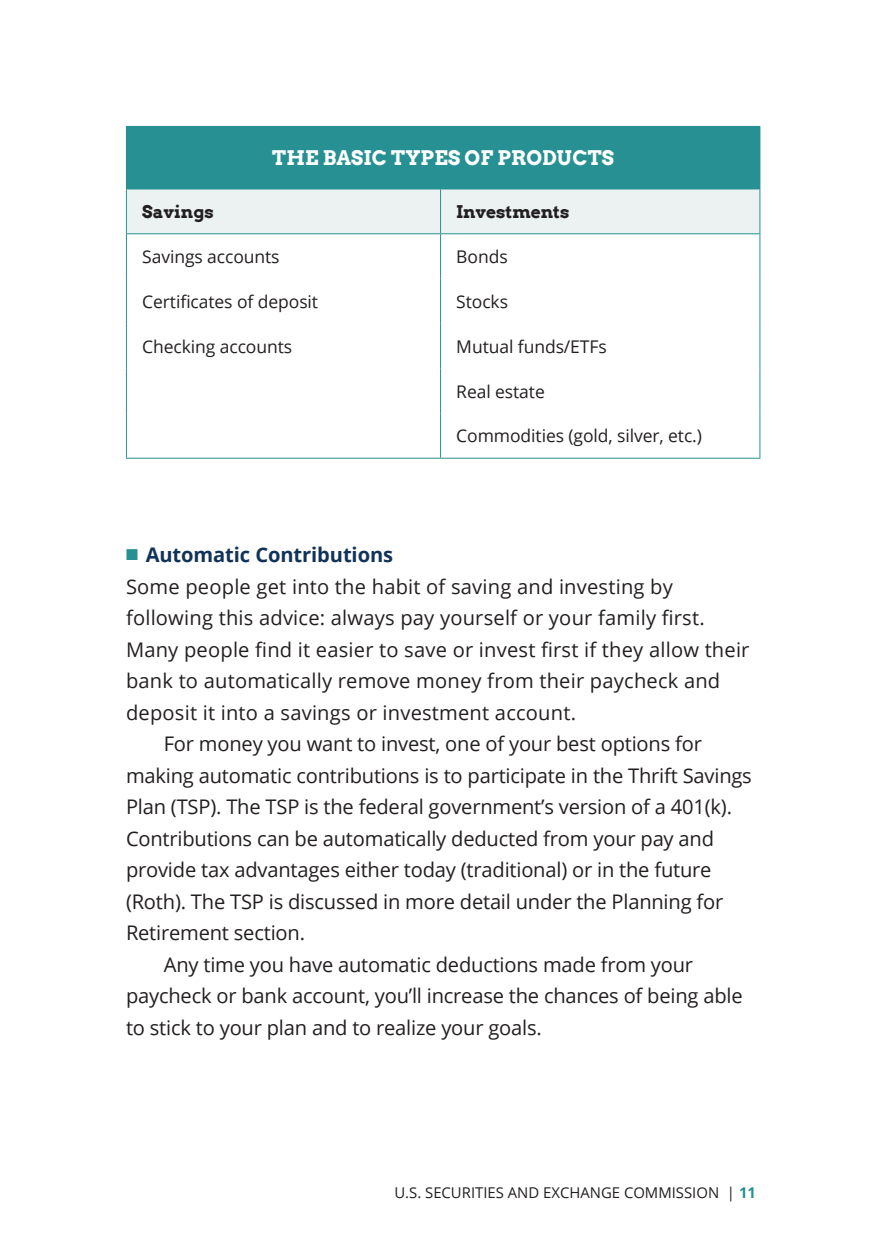
<style>
.page{position:relative;width:882px;height:1260px;background:#fff}
.page>*{position:absolute;margin:0;border:0;box-sizing:border-box;transform-origin:0 0}
.body_text_indented{font:20.12px/31.5px "Open Sans";letter-spacing:-.01em;color:#231f20}
.body_text{font:20.12px/31.5px "Open Sans";letter-spacing:.01em;color:#231f20}
.t1{font:700 20.12px "Open Sans";letter-spacing:-.005em;color:#113359}
.Table_H1{font:700 20.12px "Arvo";letter-spacing:.005em;color:#fff}
.Table_Text__body{font:17.5px "Open Sans";letter-spacing:-.005em;color:#231f20}
.Table_H2{font:700 17.5px "Arvo";letter-spacing:-.005em;color:#231f20}
.t2{font:14.88px "Open Sans";color:#231f20}
.s1{color:#279092}
.s2{font-weight:700;color:#279092}
</style>
<div class="page">
<div style="left:126px;top:126px;width:634px;height:63px;background:#279092"></div>
<div style="left:127px;top:190px;width:633px;height:43px;background:#ecf2f2"></div>
<hr style="left:760px;top:127px;width:1px;height:62px;background:#279092">
<hr style="left:126px;top:189px;width:315px;height:1px;background:#279092">
<hr style="left:441px;top:189px;width:319px;height:1px;background:#279092">
<hr style="left:126px;top:189px;width:1px;height:44px;background:#279092">
<hr style="left:440px;top:189px;width:1px;height:44px;background:#279092">
<hr style="left:760px;top:189px;width:1px;height:44px;background:#279092">
<hr style="left:126px;top:233px;width:315px;height:1px;background:#279092">
<hr style="left:126px;top:234px;width:1px;height:45px;background:#279092">
<hr style="left:441px;top:233px;width:319px;height:1px;background:#279092">
<hr style="left:440px;top:234px;width:1px;height:45px;background:#279092">
<hr style="left:760px;top:234px;width:1px;height:45px;background:#279092">
<hr style="left:126px;top:279px;width:1px;height:45px;background:#279092">
<hr style="left:440px;top:279px;width:1px;height:45px;background:#279092">
<hr style="left:760px;top:279px;width:1px;height:45px;background:#279092">
<hr style="left:126px;top:324px;width:1px;height:44px;background:#279092">
<hr style="left:440px;top:324px;width:1px;height:44px;background:#279092">
<hr style="left:760px;top:324px;width:1px;height:44px;background:#279092">
<hr style="left:126px;top:368px;width:1px;height:45px;background:#279092">
<hr style="left:440px;top:368px;width:1px;height:45px;background:#279092">
<hr style="left:760px;top:368px;width:1px;height:45px;background:#279092">
<hr style="left:126px;top:413px;width:1px;height:45px;background:#279092">
<hr style="left:440px;top:413px;width:1px;height:45px;background:#279092">
<hr style="left:760px;top:413px;width:1px;height:45px;background:#279092">
<hr style="left:126px;top:458px;width:315px;height:1px;background:#279092">
<hr style="left:441px;top:458px;width:319px;height:1px;background:#279092">
<p class="Table_H1" style="left:272px;top:145px;width:343px">THE BASIC TYPES OF PRODUCTS</p>
<p class="Table_H2" style="left:142px;top:201px;width:73px">Savings</p>
<p class="Table_H2" style="left:456px;top:201px;width:115px">Investments</p>
<p class="Table_Text__body" style="left:142px;top:245px;width:139px">Savings accounts</p>
<p class="Table_Text__body" style="left:456px;top:245px;width:53px">Bonds</p>
<p class="Table_Text__body" style="left:142px;top:289px;width:177px">Certificates of deposit</p>
<p class="Table_Text__body" style="left:456px;top:289px;width:53px">Stocks</p>
<p class="Table_Text__body" style="left:142px;top:334px;width:151px">Checking accounts</p>
<p class="Table_Text__body" style="left:456px;top:334px;width:152px">Mutual funds/ETFs</p>
<p class="Table_Text__body" style="left:456px;top:379px;width:90px">Real estate</p>
<p class="Table_Text__body" style="left:456px;top:424px;width:247px">Commodities (gold, silver, etc.)</p>
<p class="t1" style="left:126px;top:541px;width:269px"><span class="s1">■</span> Automatic Contributions</p>
<p class="body_text" style="left:126px;top:570px;width:625px">Some people get into the habit of saving and investing by following this advice: always pay yourself or your family first.<br>Many people find it easier to save or invest first if they allow their bank to automatically remove money from their paycheck and deposit it into a savings or investment account.</p>
<p class="body_text_indented" style="left:126px;top:728px;width:627px;text-indent:38px">For money you want to invest, one of your best options for making automatic contributions is to participate in the Thrift Savings Plan (TSP). The TSP is the federal government’s version of a 401(k).<br>Contributions can be automatically deducted from your pay and provide tax advantages either today (traditional) or in the future (Roth). The TSP is discussed in more detail under the Planning for Retirement section.</p>
<p class="body_text_indented" style="left:126px;top:948px;width:618px;text-indent:38px">Any time you have automatic deductions made from your paycheck or bank account, you’ll increase the chances of being able to stick to your plan and to realize your goals.</p>
<p class="t2" style="left:394px;top:1183px;width:363px">U.S. SECURITIES AND EXCHANGE COMMISSION | <span class="s2">11</span></p>
</div>
